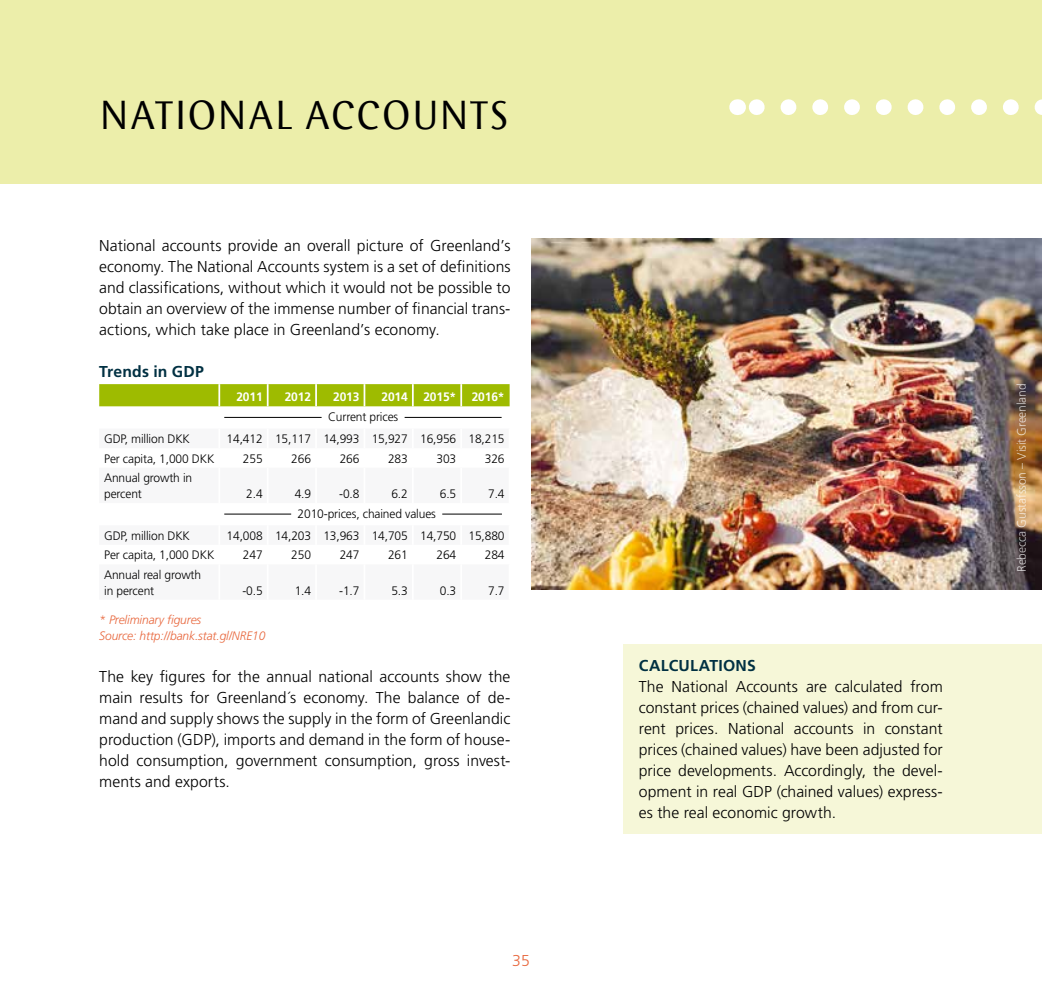
<style>
.page{position:relative;width:1042px;height:993px;background:#fff}
.page>*{position:absolute;margin:0;border:0;box-sizing:border-box;transform-origin:0 0}
.t1{font:42px "Wunderlich";letter-spacing:.015em;color:#000}
.t2{font:300 15.75px/21px "Frutiger";letter-spacing:.005em;color:#000;text-align:justify}
.t3{font:700 15.75px "Frutiger";letter-spacing:.015em;color:#003042}
.t4{font:300 15.75px "Frutiger";color:#e8673d}
.t5{font:300 12.25px/15.8px "Frutiger";letter-spacing:-.01em;color:#000}
.t6{font:italic 300 12.25px/15.8px "Frutiger";letter-spacing:-.01em;color:#e8673d}
.t7{font:300 12.25px "Frutiger";letter-spacing:-.01em;color:#fff}
.t8{font:700 12.25px "Frutiger";letter-spacing:-.01em;color:#fff}
</style>
<div class="page">
<svg style="left:99px;top:384px;width:410px;height:22px;background:#a0bc06"></svg>
<hr style="left:412px;top:384px;width:2px;height:22px;background:#fff">
<hr style="left:460px;top:384px;width:2px;height:22px;background:#fff">
<hr style="left:224px;top:417px;width:98px;height:1px;background:#000">
<hr style="left:405px;top:417px;width:96px;height:1px;background:#000">
<hr style="left:224px;top:513px;width:67px;height:1px;background:#000">
<hr style="left:442px;top:513px;width:60px;height:1px;background:#000">
<div style="left:0;top:0;width:1042px;height:184px;background:#eceeaa"></div>
<img style="left:531px;top:238px;width:511px;height:351px">
<svg style="left:753px;top:99px;width:289px;height:16px"></svg>
<svg style="left:737px;top:99px;width:1px;height:16px"></svg>
<div style="left:624px;top:644px;width:418px;height:189px;background:#f6f7d8"></div>
<h1 class="t1" style="left:100px;top:91px;width:411px">NATIONAL ACCOUNTS</h1>
<p class="t2" style="left:99px;top:235px;width:413px">National accounts provide an overall picture of Greenland’s economy. The National Accounts system is a set of definitions and classifications, without which it would not be possible to obtain an overview of the immense number of financial trans&shy;actions, which take place in Greenland’s economy.</p>
<p class="t3" style="left:99px;top:362px;width:106px">Trends in GDP</p>
<p class="t8" style="left:236px;top:390px;width:28px">2011</p>
<p class="t8" style="left:285px;top:390px;width:28px">2012</p>
<p class="t8" style="left:333px;top:390px;width:28px">2013</p>
<p class="t8" style="left:381px;top:390px;width:28px">2014</p>
<p class="t8" style="left:423px;top:390px;width:34px">2015*</p>
<p class="t8" style="left:472px;top:390px;width:34px">2016*</p>
<p class="t5" style="left:328px;top:408px;width:72px">Current prices</p>
<p class="t5" style="left:104px;top:431px;width:87px">GDP, million DKK</p>
<p class="t5" style="left:227px;top:431px;width:279px">14,412 15,117 14,993 15,927 16,956 18,215</p>
<p class="t5" style="left:104px;top:450px;width:112px">Per capita, 1,000 DKK</p>
<p class="t5" style="left:243px;top:450px;width:21px">255</p>
<p class="t5" style="left:291px;top:450px;width:21px">266</p>
<p class="t5" style="left:340px;top:450px;width:21px">266</p>
<p class="t5" style="left:388px;top:450px;width:21px">283</p>
<p class="t5" style="left:436px;top:450px;width:21px">303</p>
<p class="t5" style="left:485px;top:450px;width:21px">326</p>
<p class="t5" style="left:104px;top:470px;width:90px">Annual growth in percent</p>
<p class="t5" style="left:246px;top:485px;width:18px">2.4</p>
<p class="t5" style="left:295px;top:485px;width:18px">4.9</p>
<p class="t5" style="left:339px;top:485px;width:22px">-0.8</p>
<p class="t5" style="left:391px;top:485px;width:18px">6.2</p>
<p class="t5" style="left:440px;top:485px;width:18px">6.5</p>
<p class="t5" style="left:488px;top:485px;width:18px">7.4</p>
<p class="t5" style="left:298px;top:505px;width:140px">2010-prices, chained values</p>
<p class="t5" style="left:104px;top:527px;width:87px">GDP, million DKK</p>
<p class="t5" style="left:227px;top:527px;width:279px">14,008 14,203 13,963 14,705 14,750 15,880</p>
<p class="t5" style="left:104px;top:547px;width:112px">Per capita, 1,000 DKK</p>
<p class="t5" style="left:243px;top:547px;width:21px">247</p>
<p class="t5" style="left:291px;top:547px;width:21px">250</p>
<p class="t5" style="left:340px;top:547px;width:21px">247</p>
<p class="t5" style="left:388px;top:547px;width:21px">261</p>
<p class="t5" style="left:436px;top:547px;width:21px">264</p>
<p class="t5" style="left:485px;top:547px;width:21px">284</p>
<p class="t5" style="left:104px;top:566px;width:98px">Annual real growth in percent</p>
<p class="t5" style="left:242px;top:582px;width:22px">-0.5</p>
<p class="t5" style="left:295px;top:582px;width:18px">1.4</p>
<p class="t5" style="left:339px;top:582px;width:22px">-1.7</p>
<p class="t5" style="left:391px;top:582px;width:18px">5.3</p>
<p class="t5" style="left:440px;top:582px;width:18px">0.3</p>
<p class="t5" style="left:488px;top:582px;width:18px">7.7</p>
<p class="t6" style="left:99px;top:612px;width:168px">* Preliminary figures<br>Source: http://bank.stat.gl/NRE10</p>
<p class="t2" style="left:99px;top:665px;width:413px">The key figures for the annual national accounts show the main results for Greenland´s economy. The balance of de&shy;mand and supply shows the supply in the form of Greenlandic production (GDP), imports and demand in the form of house&shy;hold consumption, government consumption, gross invest&shy;ments and exports.</p>
<p class="t4" style="left:512px;top:951px;width:19px">35</p>
<p class="t3" style="left:639px;top:656px;width:119px">CALCULATIONS</p>
<p class="t2" style="left:639px;top:676px;width:305px">The National Accounts are calculated from constant prices (chained values) and from cur&shy;rent prices. National accounts in constant prices (chained values) have been adjusted for price developments. Accordingly, the devel&shy;opment in real GDP (chained values) express&shy;es the real economic growth.</p>
<p class="t7" style="left:1014px;top:571px;width:190px;rotate:-90deg">Rebecca Gustafsson – Visit Greenland</p>
</div>
